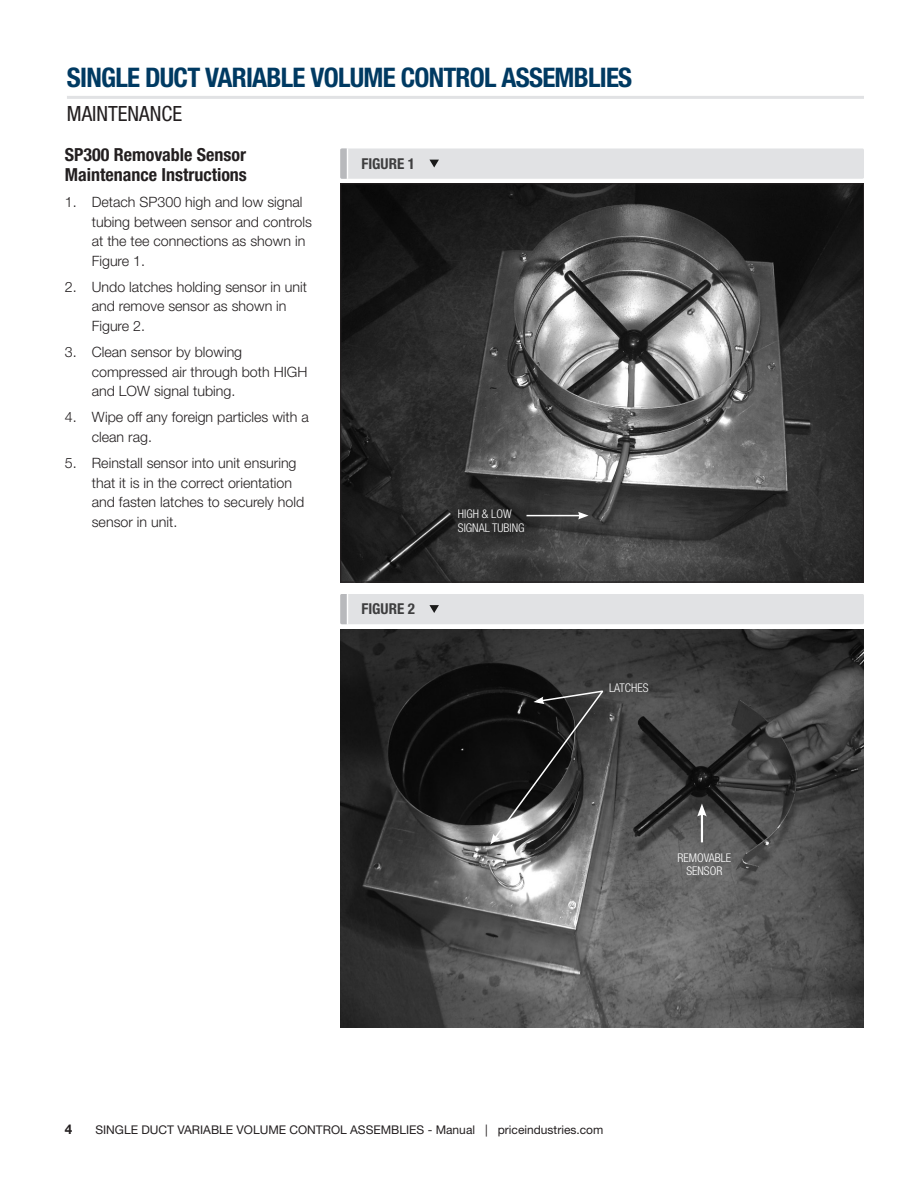
<style>
.page{position:relative;width:918px;height:1188px;background:#fff}
.page>*{position:absolute;margin:0;border:0;box-sizing:border-box;transform-origin:0 0}
.Title__2{font:700 condensed 27px "Helvetica Neue LT Std";letter-spacing:-.03em;color:#003a62}
.t1{font:condensed 21px "Helvetica Neue LT Std";color:#231f20}
.Heading_1{font:700 condensed 18px/19.5px "Helvetica Neue LT Std";color:#231f20}
.Image_Caption{font:700 condensed 15px "Helvetica Neue LT Std";color:#3e3e3f}
.t2{font:300 14.25px/19.5px "Helvetica Neue LT Std";color:#231f20}
.t3{font:700 13.5px "Helvetica Neue LT Std";color:#231f20}
.Footer_left{font:12px "Helvetica Neue LT Std";color:#231f20}
.Image_Detail{font:300 condensed 12px/13.5px "Helvetica Neue LT Std";color:#fff}
</style>
<div class="page">
<hr style="left:67px;top:96px;width:797px;height:3px;background:#e1e2e4">
<div style="left:341px;top:148px;width:523px;height:31px;background:#e1e2e4;border-radius:2px"></div>
<svg style="left:429px;top:160px;width:10px;height:8px"></svg>
<hr style="left:347px;top:148px;width:1px;height:31px;background:#fff">
<svg style="left:340px;top:148px;width:7px;height:31px"></svg>
<div style="left:341px;top:594px;width:523px;height:30px;background:#e1e2e4;border-radius:2px"></div>
<svg style="left:429px;top:605px;width:10px;height:8px"></svg>
<hr style="left:347px;top:594px;width:1px;height:30px;background:#fff">
<svg style="left:340px;top:594px;width:7px;height:30px"></svg>
<img style="left:342px;top:185px;width:520px;height:396px">
<img style="left:341px;top:629px;width:522px;height:399px">
<svg style="left:490px;top:689px;width:116px;height:156px;background:#3a3a3a"></svg>
<hr style="left:701px;top:813px;width:2px;height:29px;background:#fff">
<svg style="left:697px;top:804px;width:10px;height:13px"></svg>
<hr style="left:526px;top:515px;width:54px;height:1px;background:#fff">
<svg style="left:578px;top:512px;width:11px;height:7px"></svg>
<p class="Title__2" style="left:67px;top:61px;width:567px">SINGLE DUCT VARIABLE VOLUME CONTROL ASSEMBLIES</p>
<h2 class="t1" style="left:67px;top:102px;width:117px">MAINTENANCE</h2>
<p class="Heading_1" style="left:65px;top:145px;width:184px">SP300 Removable Sensor<br>Maintenance Instructions</p>
<p class="t2" style="left:92px;top:192px;width:222px;text-indent:-27px">1. Detach SP300 high and low signal tubing between sensor and controls at the tee connections as shown in<br>Figure 1.</p>
<p class="t2" style="left:92px;top:277px;width:217px;text-indent:-27px">2. Undo latches holding sensor in unit and remove sensor as shown in<br>Figure 2.</p>
<p class="t2" style="left:92px;top:342px;width:217px;text-indent:-27px">3. Clean sensor by blowing compressed air through both HIGH and LOW signal tubing.</p>
<p class="t2" style="left:92px;top:407px;width:219px;text-indent:-27px">4. Wipe off any foreign particles with a clean rag.</p>
<p class="t2" style="left:92px;top:453px;width:214px;text-indent:-27px">5. Reinstall sensor into unit ensuring that it is in the correct orientation and fasten latches to securely hold sensor in unit.</p>
<p class="Image_Caption" style="left:361px;top:155px;width:55px">FIGURE 1</p>
<p class="Image_Caption" style="left:361px;top:600px;width:55px">FIGURE 2</p>
<p class="Image_Detail" style="left:458px;top:507px;width:68px">HIGH &amp; LOW<br>SIGNAL TUBING</p>
<p class="Image_Detail" style="left:609px;top:681px;width:41px">LATCHES</p>
<p class="Image_Detail" style="left:678px;top:851px;width:55px;text-align:center">REMOVABLE<br>SENSOR</p>
<p class="t3" style="left:65px;top:1121px;width:9px">4</p>
<p class="Footer_left" style="left:95px;top:1123px;width:509px">SINGLE DUCT VARIABLE VOLUME CONTROL ASSEMBLIES - Manual | priceindustries.com</p>
</div>
